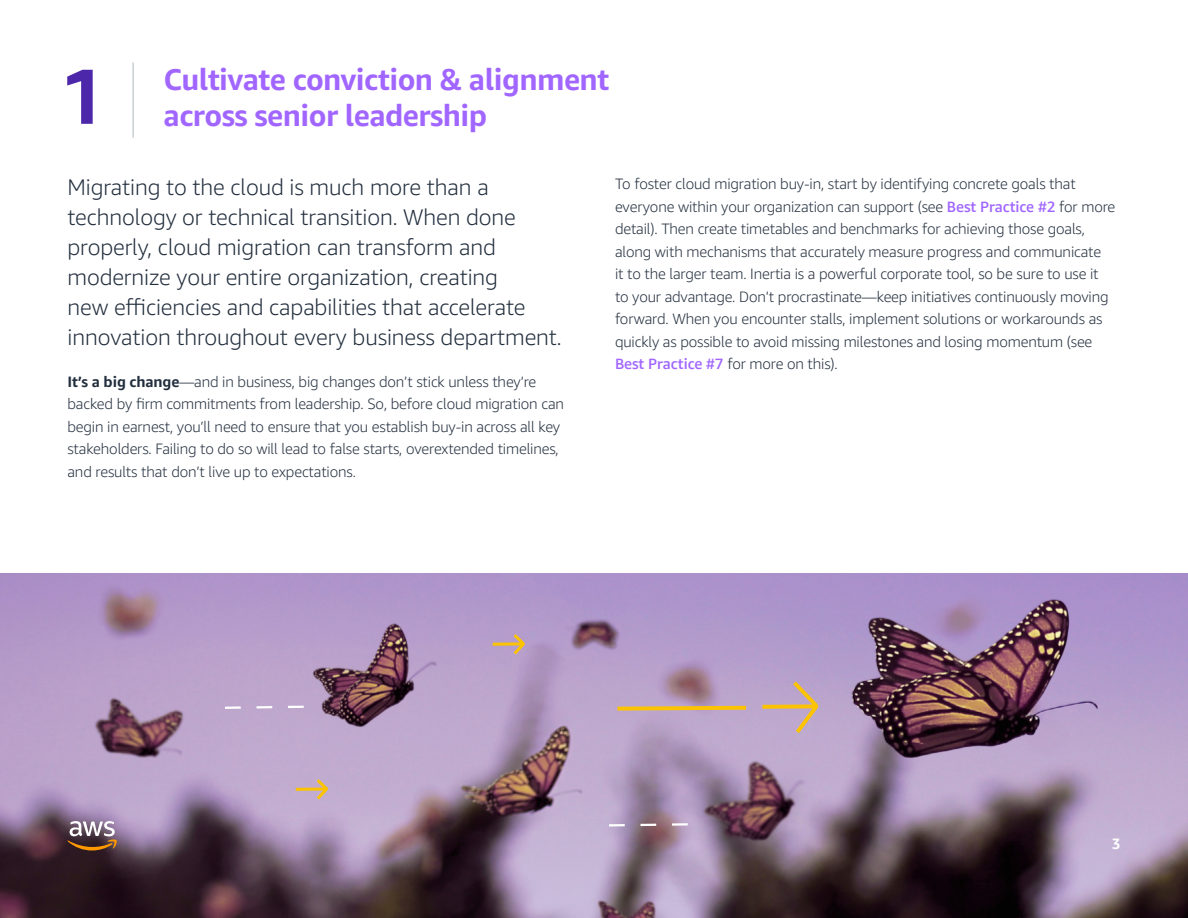
<style>
.page{position:relative;width:1188px;height:918px;background:#fff}
.page>*{position:absolute;margin:0;border:0;box-sizing:border-box;transform-origin:0 0}
.t1{font:700 78px "Amazon Ember";color:#4d27aa}
.t2{font:700 30px/36px "Amazon Ember";letter-spacing:-.02em;color:#a166ff}
.t3{font:300 22.5px/30px "Amazon Ember";letter-spacing:-.005em;color:#232f3e}
.t4{font:300 15px/22.5px "Amazon Ember";letter-spacing:-.01em;color:#232f3e}
.t5{font:700 15px "Amazon Ember";color:#fff}
.s1{font-weight:700}
.s2{font-weight:500;color:#a166ff}
</style>
<div class="page">
<img style="left:0;top:573px;width:1188px;height:345px">
<svg style="left:614px;top:677px;width:210px;height:60px;background:#bda3b6"></svg>
<svg style="left:607px;top:822px;width:83px;height:6px"></svg>
<svg style="left:223px;top:631px;width:307px;height:172px;background:#b197b8"></svg>
<hr style="left:133px;top:63px;width:1px;height:75px;background:#aab7b8">
<svg style="left:68px;top:821px;width:49px;height:29px"></svg>
<h1 class="t1" style="left:60px;top:47px;width:47px">1</h1>
<h2 class="t2" style="left:164px;top:61px;width:447px">Cultivate conviction &amp; alignment across senior leadership</h2>
<p class="t3" style="left:68px;top:172px;width:496px">Migrating to the cloud is much more than a technology or technical transition. When done properly, cloud migration can transform and modernize your entire organization, creating<br>new efficiencies and capabilities that accelerate innovation throughout every business department.</p>
<p class="t4" style="left:68px;top:370px;width:498px"><span class="s1">It’s a big change</span>—and in business, big changes don’t stick unless they’re backed by firm commitments from leadership. So, before cloud migration can begin in earnest, you’ll need to ensure that you establish buy-in across all key stakeholders. Failing to do so will lead to false starts, overextended timelines, and results that don’t live up to expectations.</p>
<p class="t4" style="left:615px;top:173px;width:502px">To foster cloud migration buy-in, start by identifying concrete goals that everyone within your organization can support (see <span class="s2">Best Practice #2</span> for more detail). Then create timetables and benchmarks for achieving those goals, along with mechanisms that accurately measure progress and communicate<br>it to the larger team. Inertia is a powerful corporate tool, so be sure to use it to your advantage. Don’t procrastinate—keep initiatives continuously moving forward. When you encounter stalls, implement solutions or workarounds as quickly as possible to avoid missing milestones and losing momentum (see <span class="s2">Best Practice #7</span> for more on this).</p>
<p class="t5" style="left:1112px;top:834px;width:10px">3</p>
</div>
